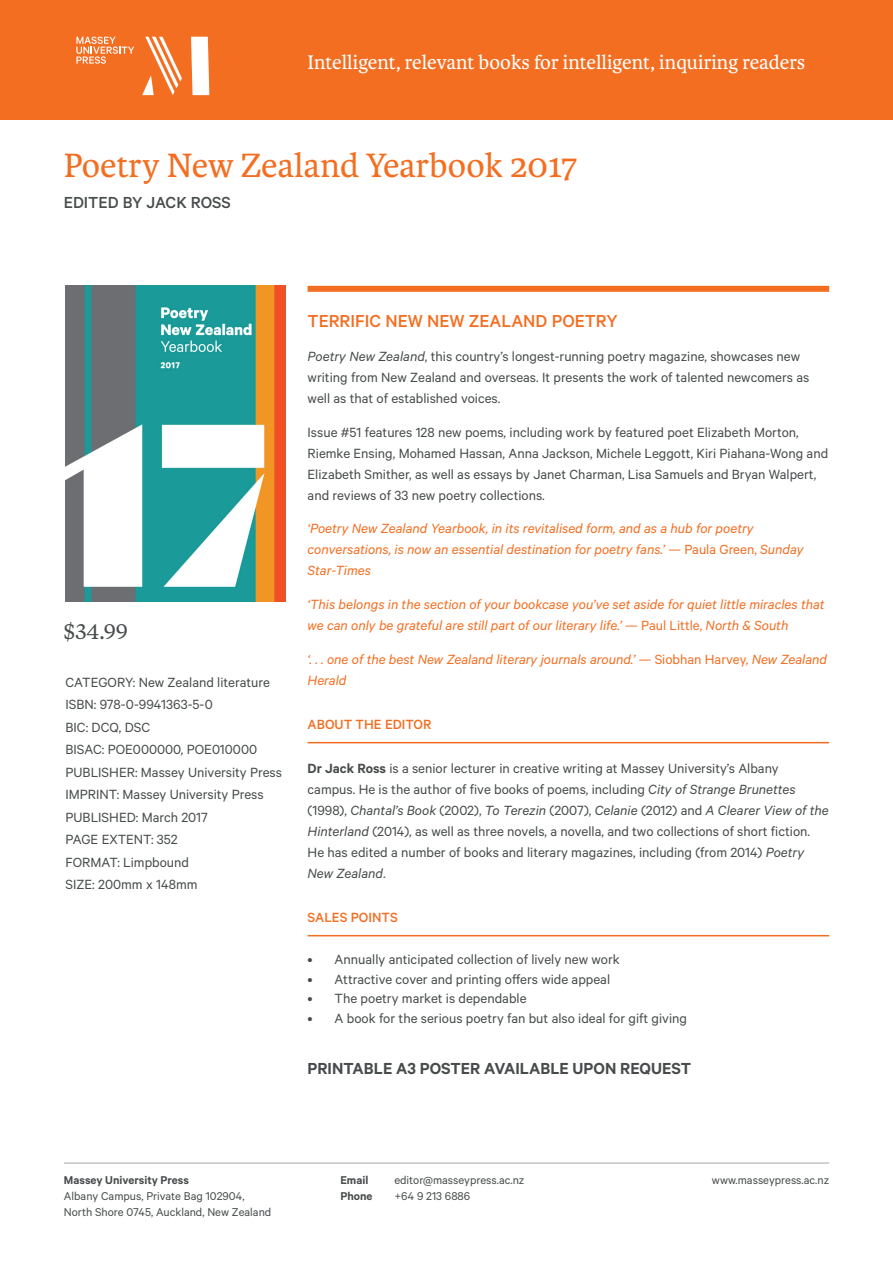
<style>
.page{position:relative;width:893px;height:1263px;background:#fff}
.page>*{position:absolute;margin:0;border:0;box-sizing:border-box;transform-origin:0 0}
.t1{font:36px "Karmina";color:#f36e21}
.t2{font:21px "Karmina";color:#fff}
.t3{font:21px "Tiempos Text";color:#474b4c}
.t4{font:500 19.5px "Calibre";color:#f36e21}
.t5{font:600 18px "Calibre";color:#474b4c}
.t6{font:500 18px "Calibre";color:#474b4c}
.t7{font:15px/21px "Calibre";color:#474b4c}
.t8{font:italic 15px/21px "Calibre";color:#f36e21}
.t9{font:500 15px "Calibre";color:#f36e21}
.Business_cards{font:12.75px/15.8px "Calibre";color:#474b4c}
.Business_cards-2{font:600 12.75px "Calibre";color:#474b4c}
.s1{font-style:italic}
.s2{font-style:normal}
.s3{font-weight:600}
</style>
<div class="page">
<hr style="left:64px;top:1163px;width:765px;height:1px;background:#474b4c">
<div style="left:308px;top:286px;width:521px;height:6px;background:#f36e21"></div>
<hr style="left:308px;top:742px;width:521px;height:1px;background:#f36e21">
<hr style="left:308px;top:935px;width:521px;height:1px;background:#f36e21">
<div style="left:0;top:0;width:893px;height:119px;background:#f36e21"></div>
<svg style="left:191px;top:37px;width:18px;height:58px"></svg>
<svg style="left:142px;top:37px;width:40px;height:58px"></svg>
<svg style="left:76px;top:37px;width:58px;height:27px"></svg>
<img style="left:65px;top:285px;width:220px;height:316px">
<p class="t2" style="left:308px;top:51px;width:499px">Intelligent, relevant books for intelligent, inquiring readers</p>
<p class="t1" style="left:64px;top:145px;width:515px">Poetry New Zealand Yearbook 2017</p>
<p class="t6" style="left:64px;top:192px;width:169px">EDITED BY JACK ROSS</p>
<p class="t3" style="left:64px;top:617px;width:66px">$34.99</p>
<p class="t7" style="left:65px;top:671px;width:206px">CATEGORY: New Zealand literature</p>
<p class="t7" style="left:65px;top:693px;width:149px">ISBN: 978-0-9941363-5-0</p>
<p class="t7" style="left:65px;top:716px;width:86px">BIC: DCQ, DSC</p>
<p class="t7" style="left:65px;top:738px;width:218px;line-height:22.5px">BISAC: POE000000, POE010000<br>PUBLISHER: Massey University Press<br>IMPRINT: Massey University Press<br>PUBLISHED: March 2017</p>
<p class="t7" style="left:65px;top:828px;width:114px">PAGE EXTENT: 352</p>
<p class="t7" style="left:65px;top:851px;width:125px">FORMAT: Limpbound</p>
<p class="t7" style="left:65px;top:873px;width:134px">SIZE: 200mm x 148mm</p>
<p class="t4" style="left:308px;top:310px;width:312px">TERRIFIC NEW NEW ZEALAND POETRY</p>
<p class="t7" style="left:308px;top:345px;width:503px"><span class="s1">Poetry New Zealand</span>, this country’s longest-running poetry magazine, showcases new writing from New Zealand and overseas. It presents the work of talented newcomers as well as that of established voices.</p>
<p class="t7" style="left:308px;top:421px;width:522px">Issue #51 features 128 new poems, including work by featured poet Elizabeth Morton, Riemke Ensing, Mohamed Hassan, Anna Jackson, Michele Leggott, Kiri Piahana-Wong and Elizabeth Smither, as well as essays by Janet Charman, Lisa Samuels and Bryan Walpert, and reviews of 33 new poetry collections.</p>
<p class="t8" style="left:308px;top:518px;width:498px">‘Poetry New Zealand Yearbook, in its revitalised form, and as a hub for poetry conversations, is now an essential destination for poetry fans.’ <span class="s2">— Paula Green,</span> Sunday<br>Star-Times</p>
<p class="t8" style="left:308px;top:593px;width:518px">‘This belongs in the section of your bookcase you’ve set aside for quiet little miracles that we can only be grateful are still part of our literary life.’ <span class="s2">— Paul Little,</span> North &amp; South</p>
<p class="t8" style="left:308px;top:648px;width:521px">‘. . . one of the best New Zealand literary journals around.’ <span class="s2">— Siobhan Harvey,</span> New Zealand<br>Herald</p>
<p class="t9" style="left:308px;top:715px;width:125px">ABOUT THE EDITOR</p>
<p class="t7" style="left:308px;top:757px;width:523px"><span class="s3">Dr Jack Ross</span> is a senior lecturer in creative writing at Massey University’s Albany campus. He is the author of five books of poems, including <span class="s1">City of Strange Brunettes </span>(1998), <span class="s1">Chantal’s Book</span> (2002), <span class="s1">To Terezin</span> (2007), <span class="s1">Celanie</span> (2012) and <span class="s1">A Clearer View of the Hinterland</span> (2014), as well as three novels, a novella, and two collections of short fiction.<br>He has edited a number of books and literary magazines, including (from 2014) <span class="s1">Poetry New Zealand</span>.</p>
<p class="t9" style="left:308px;top:908px;width:92px">SALES POINTS</p>
<p class="t7" style="left:308px;top:949px;width:314px">• Annually anticipated collection of lively new work</p>
<p class="t7" style="left:308px;top:968px;width:304px">• Attractive cover and printing offers wide appeal</p>
<p class="t7" style="left:308px;top:988px;width:220px">• The poetry market is dependable</p>
<p class="t7" style="left:308px;top:1007px;width:381px">• A book for the serious poetry fan but also ideal for gift giving</p>
<p class="t5" style="left:308px;top:1058px;width:385px">PRINTABLE A3 POSTER AVAILABLE UPON REQUEST</p>
<p class="Business_cards-2" style="left:64px;top:1172px;width:127px">Massey University Press</p>
<p class="Business_cards" style="left:64px;top:1187px;width:209px">Albany Campus, Private Bag 102904,<br>North Shore 0745, Auckland, New Zealand</p>
<p class="Business_cards-2" style="left:340px;top:1172px;width:29px">Email</p>
<p class="Business_cards" style="left:394px;top:1172px;width:132px">editor@masseypress.ac.nz</p>
<p class="Business_cards" style="left:712px;top:1172px;width:119px">www.masseypress.ac.nz</p>
<p class="Business_cards-2" style="left:340px;top:1188px;width:34px">Phone</p>
<p class="Business_cards" style="left:394px;top:1187px;width:77px">+64 9 213 6886</p>
</div>
